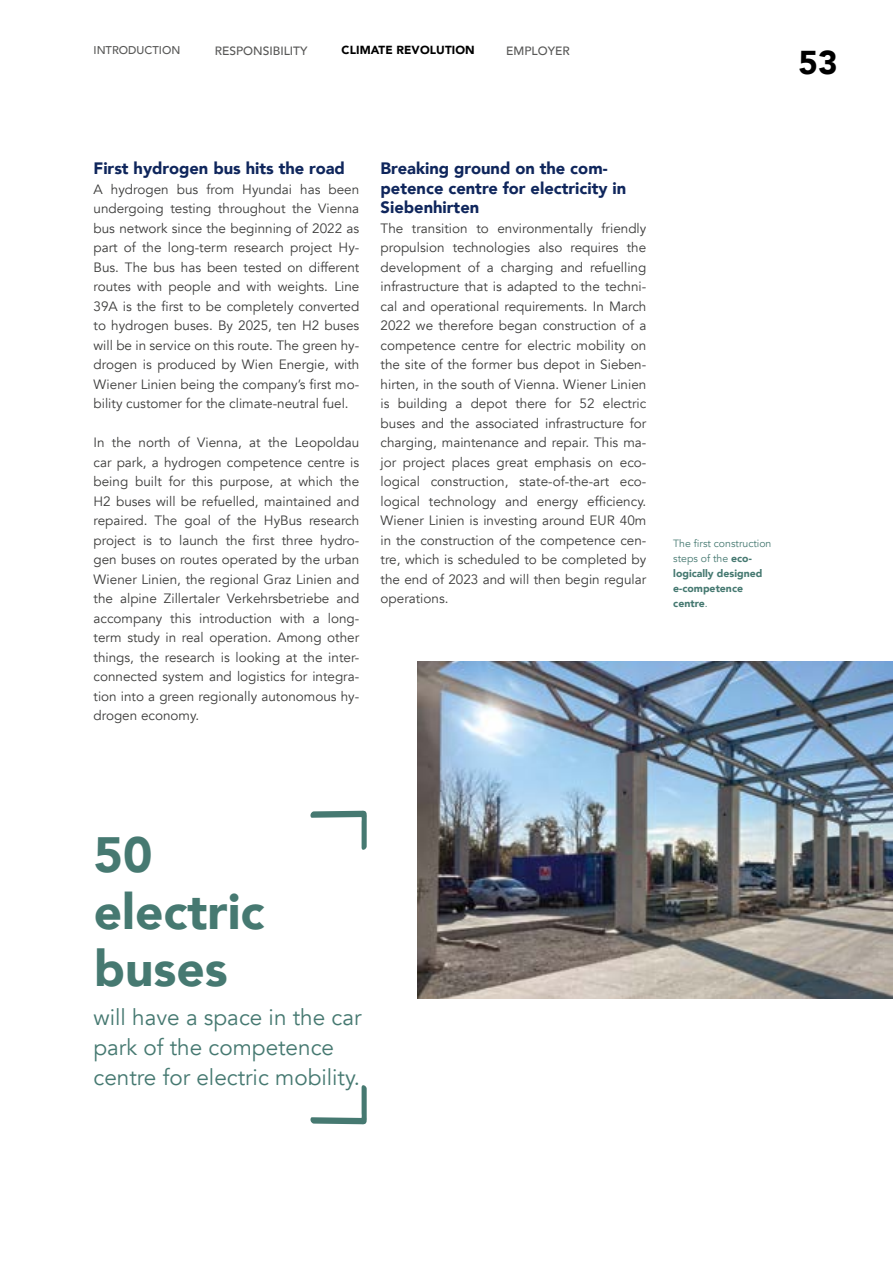
<style>
.page{position:relative;width:893px;height:1263px;background:#fff}
.page>*{position:absolute;margin:0;border:0;box-sizing:border-box;transform-origin:0 0}
.t1{font:900 49.5px/57px "Avenir";color:#467971}
.t2{font:900 33px "Avenir";color:#000}
.t3{font:22.5px/30px "Avenir";color:#467971}
.t4{font:900 16.5px/19.5px "Avenir";color:#0f265c}
.t5{font:13.5px/19.5px "Avenir";color:#3c3c3b;text-align:justify}
.t6{font:500 12px "Avenir";color:#575756}
.t7{font:900 11.7px "Avenir";letter-spacing:.01em;color:#000}
.t8{font:500 11.25px "Avenir";color:#575756}
.t9{font:900 10.5px/15px "Avenir";color:#467971}
.s1{font-weight:400}
</style>
<div class="page">
<img style="left:418px;top:662px;width:475px;height:336px">
<svg style="left:310px;top:810px;width:57px;height:40px"></svg>
<svg style="left:310px;top:1085px;width:57px;height:39px"></svg>
<p class="t8" style="left:94px;top:40px;width:88px">INTRODUCTION</p>
<p class="t6" style="left:215px;top:40px;width:94px">RESPONSIBILITY</p>
<p class="t7" style="left:342px;top:40px;width:135px">CLIMATE REVOLUTION</p>
<p class="t6" style="left:506px;top:40px;width:65px">EMPLOYER</p>
<h2 class="t2" style="left:799px;top:35px;width:41px">53</h2>
<p class="t4" style="left:94px;top:158px;width:253px">First hydrogen bus hits the road</p>
<p class="t5" style="left:94px;top:180px;width:267px">A hydrogen bus from Hyundai has been undergoing testing throughout the Vienna bus network since the beginning of 2022 as part of the long-term research project Hy-Bus. The bus has been tested on different routes with people and with weights. Line 39A is the first to be completely converted to hydrogen buses. By 2025, ten H2 buses will be in service on this route. The green hy&shy;drogen is produced by Wien Energie, with Wiener Linien being the company’s first mo&shy;bility customer for the climate-neutral fuel.</p>
<p class="t5" style="left:94px;top:433px;width:267px">In the north of Vienna, at the Leopoldau car park, a hydrogen competence centre is being built for this purpose, at which the H2 buses will be refuelled, maintained and repaired. The goal of the HyBus research project is to launch the first three hydro&shy;gen buses on routes operated by the urban Wiener Linien, the regional Graz Linien and the alpine Zillertaler Verkehrsbetriebe and accompany this introduction with a long&shy;term study in real operation. Among other things, the research is looking at the inter&shy;connected system and logistics for integra&shy;tion into a green regionally autonomous hy&shy;drogen economy.</p>
<p class="t4" style="left:381px;top:158px;width:247px">Breaking ground on the com&shy;petence centre for electricity in<br>Siebenhirten</p>
<p class="t5" style="left:381px;top:219px;width:267px">The transition to environmentally friendly propulsion technologies also requires the development of a charging and refuelling infrastructure that is adapted to the techni&shy;cal and operational requirements. In March 2022 we therefore began construction of a competence centre for electric mobility on the site of the former bus depot in Sieben&shy;hirten, in the south of Vienna. Wiener Linien is building a depot there for 52 electric buses and the associated infrastructure for charging, maintenance and repair. This ma&shy;jor project places great emphasis on eco&shy;logical construction, state-of-the-art eco&shy;logical technology and energy efficiency.<br>Wiener Linien is investing around EUR 40m in the construction of the competence cen&shy;tre, which is scheduled to be completed by the end of 2023 and will then begin regular operations.</p>
<p class="t9" style="left:673px;top:535px;width:100px"><span class="s1">The first construction steps of the</span> eco&shy;logically designed e-competence centre<span class="s1">.</span></p>
<h1 class="t1" style="left:94px;top:825px;width:172px">50 electric buses</h1>
<h3 class="t3" style="left:94px;top:1003px;width:269px">will have a space in the car park of the competence centre for electric mobility.</h3>
</div>
